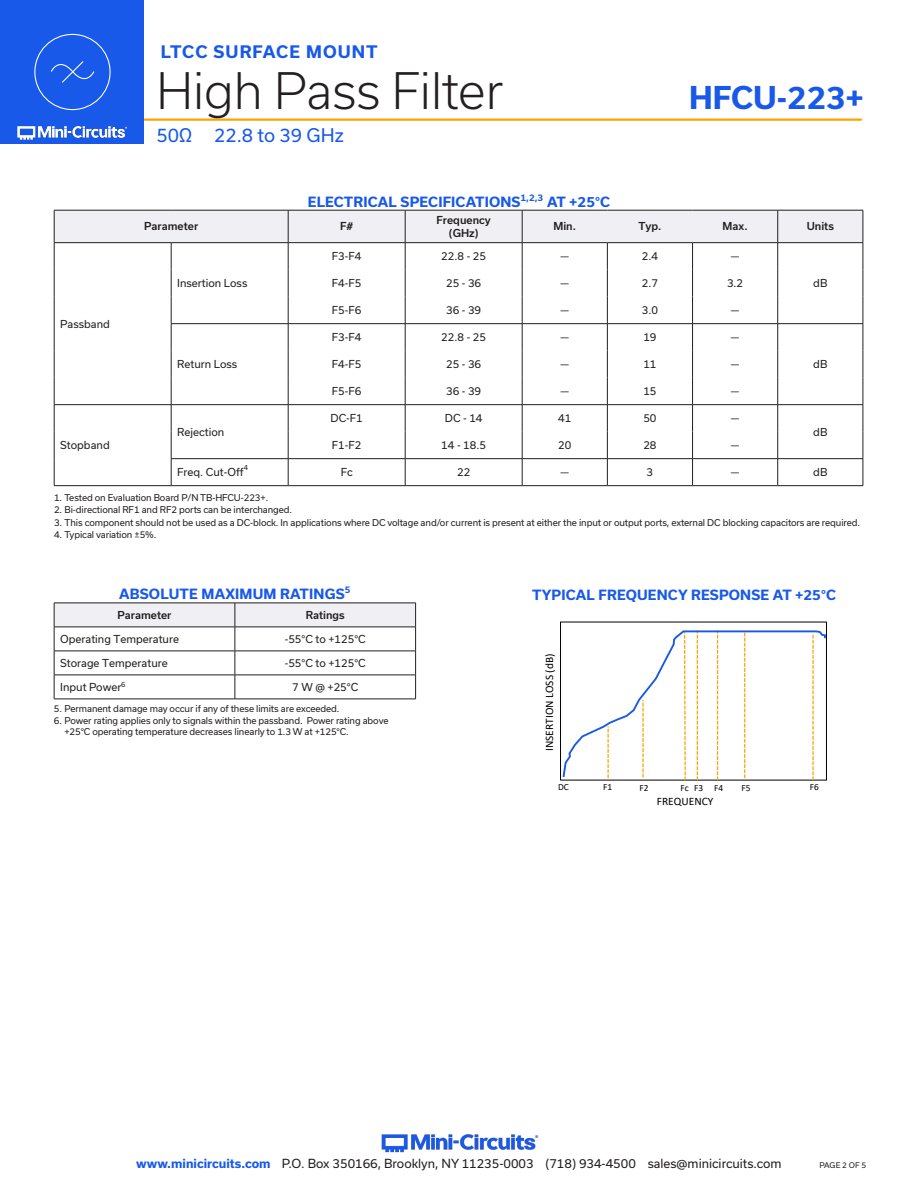
<style>
.page{position:relative;width:918px;height:1188px;background:#fff}
.page>*{position:absolute;margin:0;border:0;box-sizing:border-box;transform-origin:0 0}
.t1{font:300 48px "Usual";color:#231f20}
.t2{font:700 30px "Usual";color:#1859ea}
.t3{font:18px "Usual";color:#1859ea}
.t4{font:700 16.5px "Usual";letter-spacing:.065em;color:#1859ea}
.Blue_Headers{font:700 13.5px "Usual";letter-spacing:.015em;color:#1859ea}
.t5{font:12px "Usual";color:#231f20}
.t6{font:11.4px "Calibri";color:#000}
.Table_Body_Center{font:10.5px "Usual";color:#231f20}
.Table_Body_Left_Justified{font:10.5px "Usual";color:#231f20}
.Table_Header_Center{font:500 10.5px "Usual";color:#231f20}
.t7{font:9.45px "Calibri";letter-spacing:-.005em;color:#000}
.Notes{font:9px/10.8px "Usual";letter-spacing:-.01em;color:#231f20}
.t8{font:7.5px "Usual";color:#231f20}
.Table_Body_Left_Justified-2{font:6.9px "Usual";color:#231f20}
.s1{font-weight:700;color:#1859ea}
</style>
<div class="page">
<img style="left:381px;top:1134px;width:158px;height:19px">
<hr style="left:129px;top:118px;width:733px;height:3px;background:#ffa300">
<div style="left:0;top:0;width:144px;height:144px;background:#1859ea"></div>
<img style="left:17px;top:120px;width:128px;height:20px">
<svg style="left:54px;top:603px;width:362px;height:96px"></svg>
<hr style="left:54px;top:699px;width:181px;height:1px;background:#231f20">
<hr style="left:235px;top:699px;width:181px;height:1px;background:#231f20">
<div style="left:34px;top:34px;width:77px;height:76px;border:1px solid #fff;border-radius:50%"></div>
<svg style="left:50px;top:61px;width:45px;height:22px"></svg>
<hr style="left:778px;top:485px;width:85px;height:1px;background:#231f20">
<hr style="left:54px;top:485px;width:117px;height:1px;background:#231f20">
<hr style="left:288px;top:485px;width:117px;height:1px;background:#231f20">
<svg style="left:54px;top:210px;width:810px;height:275px"></svg>
<hr style="left:171px;top:485px;width:117px;height:1px;background:#231f20">
<hr style="left:171px;top:458px;width:117px;height:1px;background:#231f20">
<hr style="left:778px;top:458px;width:85px;height:1px;background:#231f20">
<hr style="left:288px;top:458px;width:117px;height:1px;background:#231f20">
<hr style="left:405px;top:485px;width:117px;height:1px;background:#231f20">
<hr style="left:522px;top:485px;width:85px;height:1px;background:#231f20">
<hr style="left:607px;top:485px;width:86px;height:1px;background:#231f20">
<hr style="left:693px;top:485px;width:85px;height:1px;background:#231f20">
<svg style="left:561px;top:629px;width:266px;height:152px"></svg>
<h3 class="t4" style="left:161px;top:42px;width:218px">LTCC SURFACE MOUNT</h3>
<h1 class="t1" style="left:156px;top:63px;width:348px">High Pass Filter</h1>
<h3 class="t3" style="left:156px;top:125px;width:189px">50Ω 22.8 to 39 GHz</h3>
<p class="Blue_Headers" style="left:308px;top:194px;width:304px">ELECTRICAL SPECIFICATIONS<sup>1,2,3</sup> AT +25°C</p>
<h2 class="t2" style="left:689px;top:80px;width:176px">HFCU-223+</h2>
<p class="Table_Header_Center" style="left:144px;top:220px;width:56px">Parameter</p>
<p class="Table_Header_Center" style="left:340px;top:220px;width:15px">F#</p>
<p class="Table_Header_Center" style="left:436px;top:214px;width:56px">Frequency</p>
<p class="Table_Header_Center" style="left:449px;top:227px;width:31px">(GHz)</p>
<p class="Table_Header_Center" style="left:553px;top:220px;width:24px">Min.</p>
<p class="Table_Header_Center" style="left:638px;top:220px;width:25px">Typ.</p>
<p class="Table_Header_Center" style="left:723px;top:220px;width:26px">Max.</p>
<p class="Table_Header_Center" style="left:807px;top:220px;width:29px">Units</p>
<p class="Table_Body_Left_Justified" style="left:60px;top:318px;width:51px">Passband</p>
<p class="Table_Body_Left_Justified" style="left:60px;top:439px;width:51px">Stopband</p>
<p class="Table_Body_Left_Justified" style="left:177px;top:277px;width:72px">Insertion Loss</p>
<p class="Table_Body_Left_Justified" style="left:177px;top:358px;width:62px">Return Loss</p>
<p class="Table_Body_Left_Justified" style="left:177px;top:426px;width:49px">Rejection</p>
<p class="Table_Body_Left_Justified-2" style="left:244px;top:464px;width:6px">4</p>
<p class="Table_Body_Left_Justified" style="left:177px;top:466px;width:68px">Freq. Cut-Off</p>
<p class="Table_Body_Center" style="left:332px;top:250px;width:31px">F3-F4</p>
<p class="Table_Body_Center" style="left:441px;top:250px;width:46px">22.8 - 25</p>
<p class="Table_Body_Center" style="left:561px;top:250px;width:10px">—</p>
<p class="Table_Body_Center" style="left:642px;top:250px;width:18px">2.4</p>
<p class="Table_Body_Center" style="left:731px;top:250px;width:10px">—</p>
<p class="Table_Body_Center" style="left:332px;top:277px;width:31px">F4-F5</p>
<p class="Table_Body_Center" style="left:446px;top:277px;width:37px">25 - 36</p>
<p class="Table_Body_Center" style="left:561px;top:277px;width:10px">—</p>
<p class="Table_Body_Center" style="left:642px;top:277px;width:18px">2.7</p>
<p class="Table_Body_Center" style="left:727px;top:277px;width:18px">3.2</p>
<p class="Table_Body_Center" style="left:813px;top:277px;width:16px">dB</p>
<p class="Table_Body_Center" style="left:332px;top:304px;width:31px">F5-F6</p>
<p class="Table_Body_Center" style="left:446px;top:304px;width:37px">36 - 39</p>
<p class="Table_Body_Center" style="left:561px;top:304px;width:10px">—</p>
<p class="Table_Body_Center" style="left:642px;top:304px;width:18px">3.0</p>
<p class="Table_Body_Center" style="left:731px;top:304px;width:10px">—</p>
<p class="Table_Body_Center" style="left:332px;top:331px;width:31px">F3-F4</p>
<p class="Table_Body_Center" style="left:441px;top:331px;width:46px">22.8 - 25</p>
<p class="Table_Body_Center" style="left:561px;top:331px;width:10px">—</p>
<p class="Table_Body_Center" style="left:643px;top:331px;width:15px">19</p>
<p class="Table_Body_Center" style="left:731px;top:331px;width:10px">—</p>
<p class="Table_Body_Center" style="left:332px;top:358px;width:31px">F4-F5</p>
<p class="Table_Body_Center" style="left:446px;top:358px;width:37px">25 - 36</p>
<p class="Table_Body_Center" style="left:561px;top:358px;width:10px">—</p>
<p class="Table_Body_Center" style="left:643px;top:358px;width:15px">11</p>
<p class="Table_Body_Center" style="left:731px;top:358px;width:10px">—</p>
<p class="Table_Body_Center" style="left:813px;top:358px;width:16px">dB</p>
<p class="Table_Body_Center" style="left:332px;top:385px;width:31px">F5-F6</p>
<p class="Table_Body_Center" style="left:446px;top:385px;width:37px">36 - 39</p>
<p class="Table_Body_Center" style="left:561px;top:385px;width:10px">—</p>
<p class="Table_Body_Center" style="left:643px;top:385px;width:15px">15</p>
<p class="Table_Body_Center" style="left:731px;top:385px;width:10px">—</p>
<p class="Table_Body_Center" style="left:331px;top:412px;width:34px">DC-F1</p>
<p class="Table_Body_Center" style="left:445px;top:412px;width:39px">DC - 14</p>
<p class="Table_Body_Center" style="left:558px;top:412px;width:15px">41</p>
<p class="Table_Body_Center" style="left:643px;top:412px;width:15px">50</p>
<p class="Table_Body_Center" style="left:731px;top:412px;width:10px">—</p>
<p class="Table_Body_Center" style="left:332px;top:439px;width:31px">F1-F2</p>
<p class="Table_Body_Center" style="left:441px;top:439px;width:46px">14 - 18.5</p>
<p class="Table_Body_Center" style="left:558px;top:439px;width:15px">20</p>
<p class="Table_Body_Center" style="left:643px;top:439px;width:15px">28</p>
<p class="Table_Body_Center" style="left:731px;top:439px;width:10px">—</p>
<p class="Table_Body_Center" style="left:813px;top:426px;width:16px">dB</p>
<p class="Table_Body_Center" style="left:341px;top:466px;width:14px">Fc</p>
<p class="Table_Body_Center" style="left:457px;top:466px;width:15px">22</p>
<p class="Table_Body_Center" style="left:561px;top:466px;width:10px">—</p>
<p class="Table_Body_Center" style="left:647px;top:466px;width:8px">3</p>
<p class="Table_Body_Center" style="left:731px;top:466px;width:10px">—</p>
<p class="Table_Body_Center" style="left:813px;top:466px;width:16px">dB</p>
<p class="Notes" style="left:54px;top:492px;width:216px">1. Tested on Evaluation Board P/N TB-HFCU-223+.</p>
<p class="Notes" style="left:54px;top:505px;width:240px">2. Bi-directional RF1 and RF2 ports can be interchanged.</p>
<p class="Notes" style="left:54px;top:517px;width:808px">3. This component should not be used as a DC-block. In applications where DC voltage and/or current is present at either the input or output ports, external DC blocking capacitors are required.</p>
<p class="Notes" style="left:54px;top:529px;width:104px">4. Typical variation ±5%.</p>
<p class="Blue_Headers" style="left:119px;top:586px;width:233px">ABSOLUTE MAXIMUM RATINGS<sup>5</sup></p>
<p class="Table_Header_Center" style="left:117px;top:609px;width:56px">Parameter</p>
<p class="Table_Header_Center" style="left:306px;top:609px;width:41px">Ratings</p>
<p class="Table_Body_Left_Justified" style="left:60px;top:633px;width:120px">Operating Temperature</p>
<p class="Table_Body_Center" style="left:285px;top:633px;width:83px">-55°C to +125°C</p>
<p class="Table_Body_Left_Justified" style="left:60px;top:657px;width:109px">Storage Temperature</p>
<p class="Table_Body_Center" style="left:285px;top:657px;width:83px">-55°C to +125°C</p>
<p class="Table_Body_Left_Justified" style="left:60px;top:681px;width:67px">Input Power<sup>6</sup></p>
<p class="Table_Body_Center" style="left:292px;top:681px;width:68px">7 W @ +25°C</p>
<p class="Notes" style="left:54px;top:703px;width:287px">5. Permanent damage may occur if any of these limits are exceeded.</p>
<p class="Notes" style="left:64px;top:715px;width:326px;text-indent:-10px">6. Power rating applies only to signals within the passband. Power rating above +25°C operating temperature decreases linearly to 1.3 W at +125°C.</p>
<p class="Blue_Headers" style="left:532px;top:587px;width:305px">TYPICAL FREQUENCY RESPONSE AT +25°C</p>
<p class="t6" style="left:541px;top:751px;width:99px;rotate:-90deg">INSERTION LOSS (dB)</p>
<p class="t7" style="left:558px;top:781px;width:12px">DC</p>
<p class="t7" style="left:603px;top:780px;width:11px">F1</p>
<p class="t7" style="left:640px;top:781px;width:11px">F2</p>
<p class="t7" style="left:680px;top:781px;width:44px">Fc F3 F4</p>
<p class="t7" style="left:741px;top:781px;width:11px">F5</p>
<p class="t7" style="left:810px;top:780px;width:11px">F6</p>
<p class="t6" style="left:657px;top:793px;width:58px">FREQUENCY</p>
<h3 class="t5" style="left:136px;top:1157px;width:647px"><span class="s1">www.minicircuits.com</span> P.O. Box 350166, Brooklyn, NY 11235-0003 (718) 934-4500 sales@minicircuits.com</h3>
<p class="t8" style="left:819px;top:1161px;width:48px">PAGE 2 OF 5</p>
</div>
